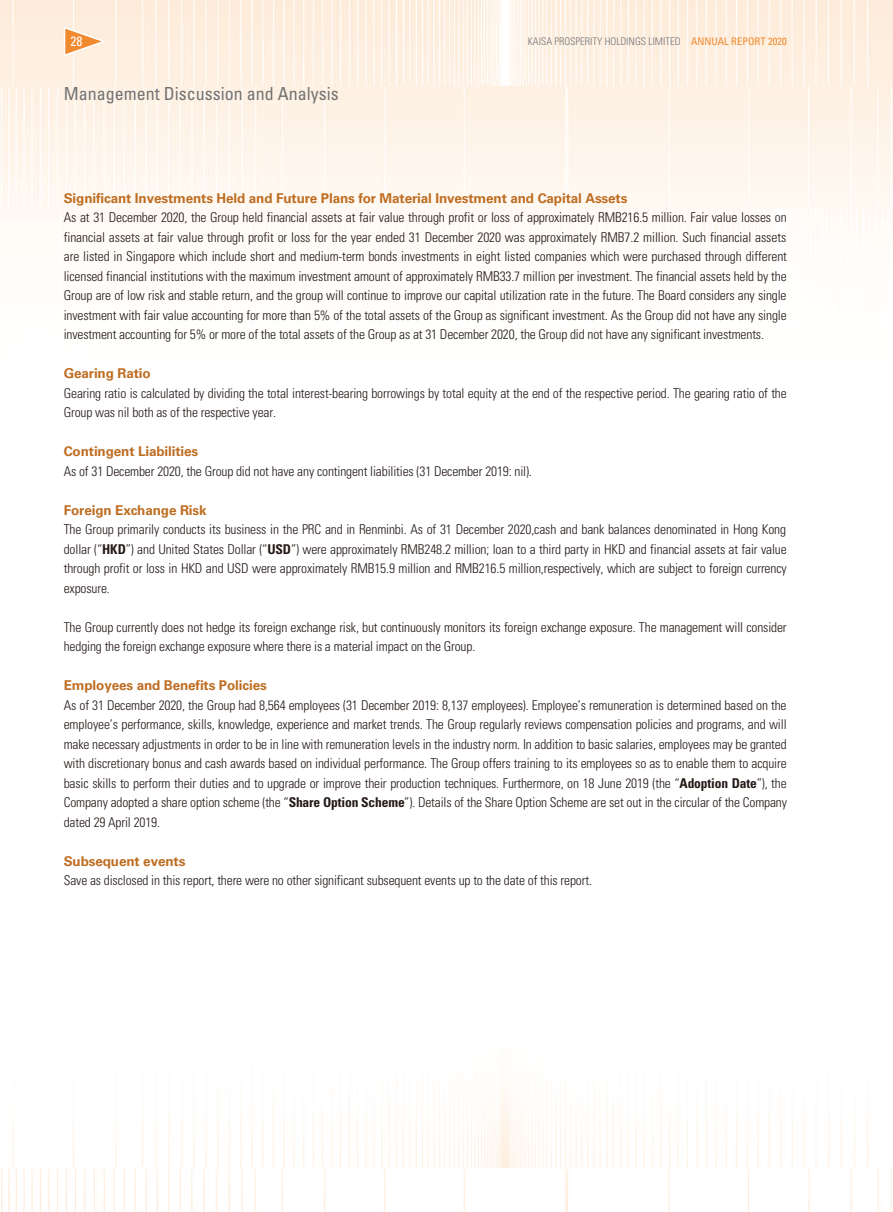
<style>
.page{position:relative;width:893px;height:1212px;background:#fff}
.page>*{position:absolute;margin:0;border:0;box-sizing:border-box;transform-origin:0 0}
.t1{font:condensed 18px "Univers LT Std";color:#727272}
.t2{font:300 condensed 13.5px/19.5px "Univers LT Std";letter-spacing:-.01em;color:#231916;text-align:justify}
.t3{font:700 13.5px "Univers LT Std";letter-spacing:-.01em;color:#be6d22}
.t4{font:condensed 13.5px "Univers LT Std";color:#fff}
.t5{font:300 condensed 10.5px "Univers LT Std";color:#727272}
.s1{font-weight:400;color:#f18a2f}
.s2{font-weight:700}
</style>
<div class="page">
<img style="left:0;top:0;width:893px;height:1212px">
<svg style="left:63px;top:26px;width:43px;height:31px"></svg>
<p class="t4" style="left:71px;top:33px;width:13px">28</p>
<p class="t5" style="left:528px;top:35px;width:260px">KAISA PROSPERITY HOLDINGS LIMITED <span class="s1">ANNUAL REPORT 2020</span></p>
<h1 class="t1" style="left:64px;top:82px;width:276px">Management Discussion and Analysis</h1>
<p class="t3" style="left:64px;top:190px;width:565px">Significant Investments Held and Future Plans for Material Investment and Capital Assets</p>
<p class="t2" style="left:64px;top:208px;width:725px">As at 31 December 2020, the Group held financial assets at fair value through profit or loss of approximately RMB216.5 million. Fair value losses on financial assets at fair value through profit or loss for the year ended 31 December 2020 was approximately RMB7.2 million. Such financial assets are listed in Singapore which include short and medium-term bonds investments in eight listed companies which were purchased through different licensed financial institutions with the maximum investment amount of approximately RMB33.7 million per investment. The financial assets held by the Group are of low risk and stable return, and the group will continue to improve our capital utilization rate in the future. The Board considers any single investment with fair value accounting for more than 5% of the total assets of the Group as significant investment. As the Group did not have any single investment accounting for 5% or more of the total assets of the Group as at 31 December 2020, the Group did not have any significant investments.</p>
<p class="t3" style="left:64px;top:365px;width:88px">Gearing Ratio</p>
<p class="t2" style="left:64px;top:383px;width:724px">Gearing ratio is calculated by dividing the total interest-bearing borrowings by total equity at the end of the respective period. The gearing ratio of the<br>Group was nil both as of the respective year.</p>
<p class="t3" style="left:64px;top:443px;width:136px">Contingent Liabilities</p>
<p class="t2" style="left:64px;top:461px;width:470px">As of 31 December 2020, the Group did not have any contingent liabilities (31 December 2019: nil).</p>
<p class="t3" style="left:64px;top:502px;width:144px">Foreign Exchange Risk</p>
<p class="t2" style="left:64px;top:519px;width:724px">The Group primarily conducts its business in the PRC and in Renminbi. As of 31 December 2020,cash and bank balances denominated in Hong Kong dollar (“<span class="s2">HKD</span>”) and United States Dollar (“<span class="s2">USD</span>”) were approximately RMB248.2 million; loan to a third party in HKD and financial assets at fair value through profit or loss in HKD and USD were approximately RMB15.9 million and RMB216.5 million,respectively, which are subject to foreign currency exposure.</p>
<p class="t2" style="left:64px;top:617px;width:724px">The Group currently does not hedge its foreign exchange risk, but continuously monitors its foreign exchange exposure. The management will consider hedging the foreign exchange exposure where there is a material impact on the Group.</p>
<p class="t3" style="left:64px;top:677px;width:204px">Employees and Benefits Policies</p>
<p class="t2" style="left:64px;top:695px;width:725px">As of 31 December 2020, the Group had 8,564 employees (31 December 2019: 8,137 employees). Employee’s remuneration is determined based on the employee’s performance, skills, knowledge, experience and market trends. The Group regularly reviews compensation policies and programs, and will make necessary adjustments in order to be in line with remuneration levels in the industry norm. In addition to basic salaries, employees may be granted with discretionary bonus and cash awards based on individual performance. The Group offers training to its employees so as to enable them to acquire basic skills to perform their duties and to upgrade or improve their production techniques. Furthermore, on 18 June 2019 (the “<span class="s2">Adoption Date</span>”), the Company adopted a share option scheme (the “<span class="s2">Share Option Scheme</span>”). Details of the Share Option Scheme are set out in the circular of the Company dated 29 April 2019.</p>
<p class="t3" style="left:64px;top:853px;width:123px">Subsequent events</p>
<p class="t2" style="left:64px;top:870px;width:530px">Save as disclosed in this report, there were no other significant subsequent events up to the date of this report.</p>
</div>
